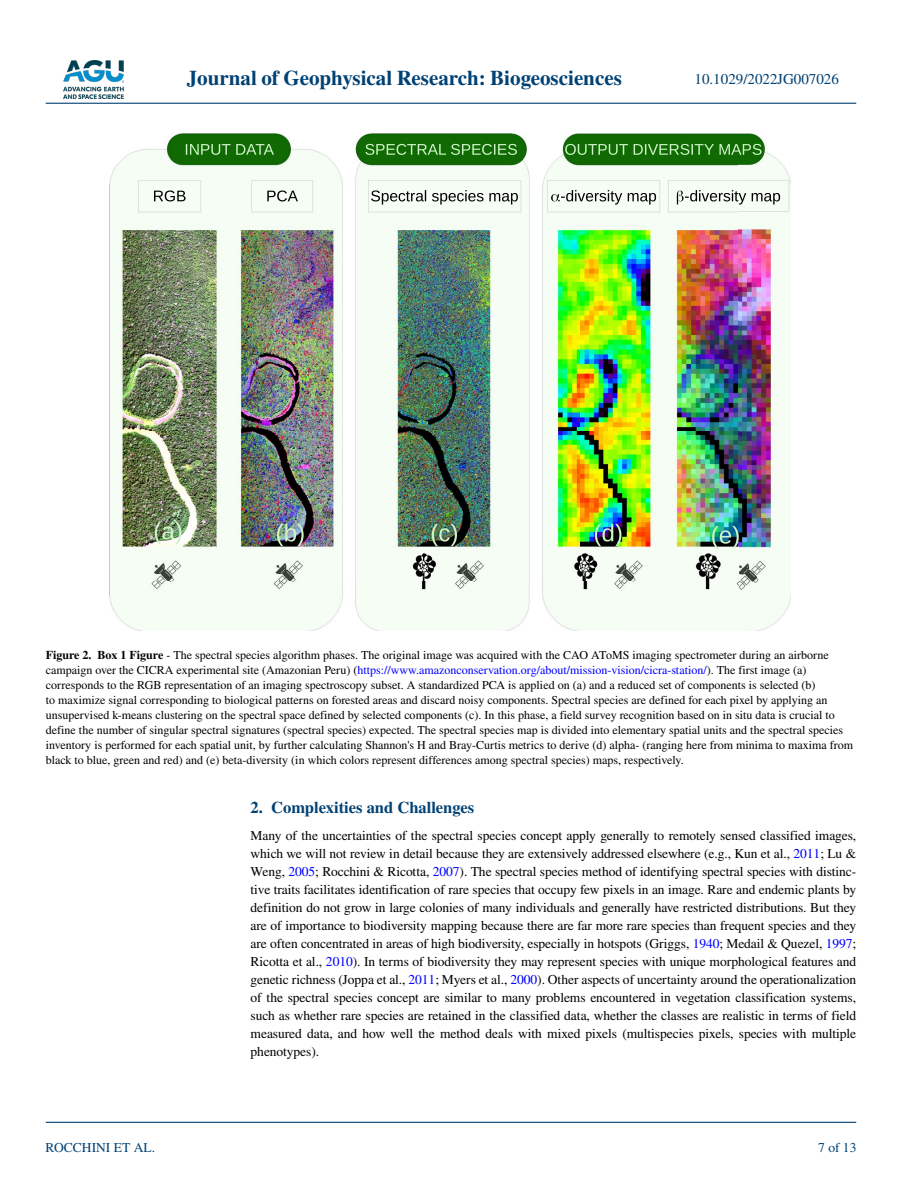
<style>
.page{position:relative;width:902px;height:1183px;background:#fff}
.page>*{position:absolute;margin:0;border:0;box-sizing:border-box;transform-origin:0 0}
.t1{font:700 21px "STIX";color:#004174}
.t2{font:700 16.5px "STIX";color:#004174}
.t3{font:15px "STIX";color:#004174}
.t4{font:13.5px/18px "STIX";letter-spacing:-.005em;color:#000;text-align:justify}
.t5{font:13.5px "STIX";color:#004174}
.t6{font:12px/15px "STIX";color:#000}
.s1{font-weight:700}
.s2{color:#00f}
</style>
<div class="page">
<img style="left:63px;top:60px;width:60px;height:39px">
<hr style="left:46px;top:103px;width:810px;height:1px;background:#004174">
<hr style="left:46px;top:1121px;width:810px;height:1px;background:#004174">
<img style="left:110px;top:134px;width:680px;height:496px">
<svg style="left:186px;top:144px;width:88px;height:11px"></svg>
<svg style="left:365px;top:144px;width:152px;height:11px;background:#48923d"></svg>
<svg style="left:565px;top:144px;width:196px;height:11px;background:#46903a"></svg>
<svg style="left:155px;top:521px;width:26px;height:23px"></svg>
<svg style="left:277px;top:523px;width:26px;height:23px"></svg>
<svg style="left:431px;top:523px;width:26px;height:23px"></svg>
<svg style="left:595px;top:523px;width:26px;height:23px"></svg>
<svg style="left:712px;top:526px;width:26px;height:22px"></svg>
<svg style="left:154px;top:190px;width:31px;height:11px"></svg>
<svg style="left:267px;top:190px;width:31px;height:11px"></svg>
<svg style="left:551px;top:190px;width:105px;height:14px"></svg>
<svg style="left:676px;top:190px;width:104px;height:14px"></svg>
<svg style="left:371px;top:190px;width:147px;height:14px"></svg>
<h1 class="t1" style="left:187px;top:66px;width:436px">Journal of Geophysical Research: Biogeosciences</h1>
<p class="t3" style="left:694px;top:69px;width:146px">10.1029/2022JG007026</p>
<p class="t6" style="left:46px;top:648px;width:808px"><span class="s1">Figure 2. Box 1 Figure</span> - The spectral species algorithm phases. The original image was acquired with the CAO AToMS imaging spectrometer during an airborne campaign over the CICRA experimental site (Amazonian Peru) (<span class="s2">https://www.amazonconservation.org/about/mission-vision/cicra-station/</span>). The first image (a) corresponds to the RGB representation of an imaging spectroscopy subset. A standardized PCA is applied on (a) and a reduced set of components is selected (b)<br>to maximize signal corresponding to biological patterns on forested areas and discard noisy components. Spectral species are defined for each pixel by applying an unsupervised k-means clustering on the spectral space defined by selected components (c). In this phase, a field survey recognition based on in situ data is crucial to define the number of singular spectral signatures (spectral species) expected. The spectral species map is divided into elementary spatial units and the spectral species inventory is performed for each spatial unit, by further calculating Shannon's H and Bray-Curtis metrics to derive (d) alpha- (ranging here from minima to maxima from black to blue, green and red) and (e) beta-diversity (in which colors represent differences among spectral species) maps, respectively.</p>
<p class="t5" style="left:45px;top:1138px;width:111px">ROCCHINI ET AL.</p>
<p class="t2" style="left:250px;top:797px;width:225px">2. Complexities and Challenges</p>
<p class="t4" style="left:250px;top:827px;width:607px">Many of the uncertainties of the spectral species concept apply generally to remotely sensed classified images, which we will not review in detail because they are extensively addressed elsewhere (e.g., Kun et al., <span class="s2">2011</span>; Lu &amp; Weng, <span class="s2">2005</span>; Rocchini &amp; Ricotta, <span class="s2">2007</span>). The spectral species method of identifying spectral species with distinc&shy;tive traits facilitates identification of rare species that occupy few pixels in an image. Rare and endemic plants by definition do not grow in large colonies of many individuals and generally have restricted distributions. But they are of importance to biodiversity mapping because there are far more rare species than frequent species and they are often concentrated in areas of high biodiversity, especially in hotspots (Griggs, <span class="s2">1940</span>; Medail &amp; Quezel, <span class="s2">1997</span>; Ricotta et al., <span class="s2">2010</span>). In terms of biodiversity they may represent species with unique morphological features and genetic richness (Joppa et al., <span class="s2">2011</span>; Myers et al., <span class="s2">2000</span>). Other aspects of uncertainty around the operationalization of the spectral species concept are similar to many problems encountered in vegetation classification systems, such as whether rare species are retained in the classified data, whether the classes are realistic in terms of field measured data, and how well the method deals with mixed pixels (multispecies pixels, species with multiple phenotypes).</p>
<p class="t5" style="left:818px;top:1138px;width:40px">7 of 13</p>
</div>
